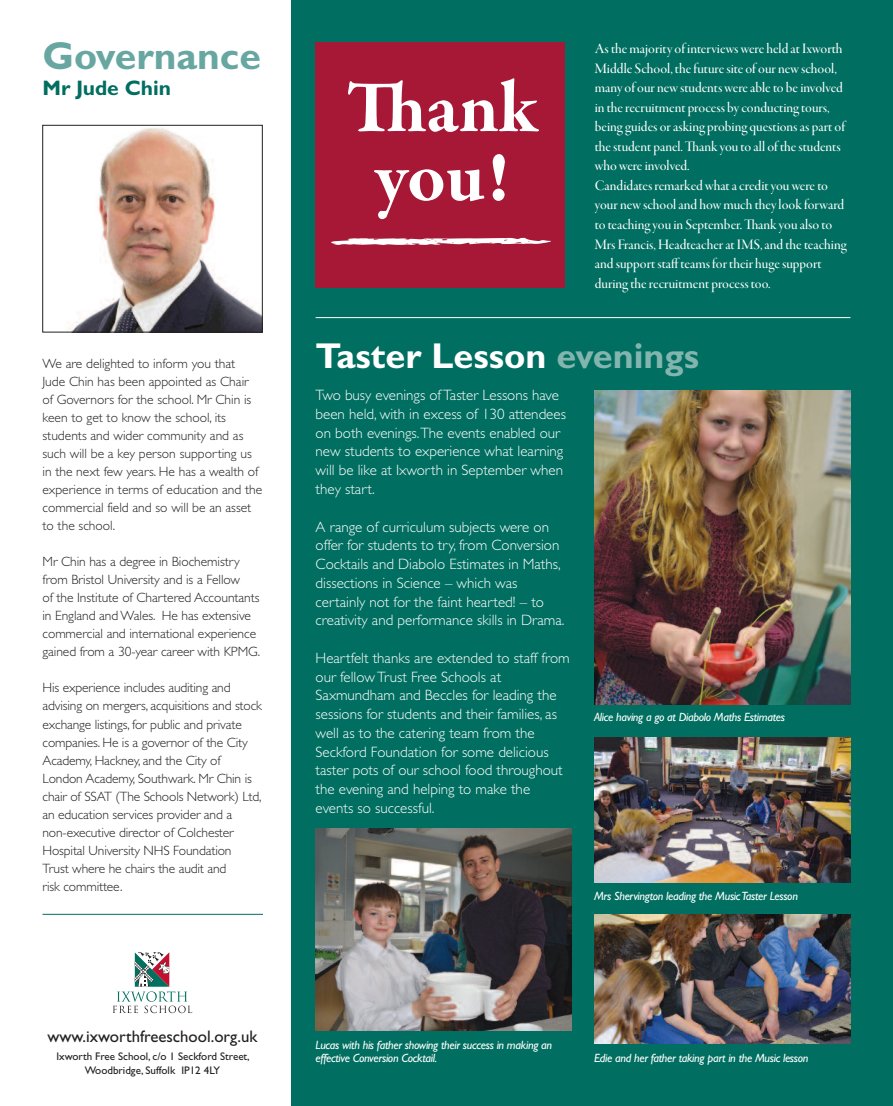
<style>
.page{position:relative;width:893px;height:1106px;background:#fff}
.page>*{position:absolute;margin:0;border:0;box-sizing:border-box;transform-origin:0 0}
.t1{font:700 75px/69px "Garamond Premr Pro";color:#fff;text-align:center}
.t2{font:700 39px "Gill Sans";color:#68a7a1}
.t3{font:700 36px "Gill Sans";color:#fff}
.t4{font:700 21px "Gill Sans";color:#006e60}
.t5{font:16.65px "Gill Sans";color:#231f20}
.t6{font:300 15px/18.8px "Gill Sans";color:#fff}
.t7{font:15px/19.5px "Garamond Premr Pro Med Disp";color:#fff}
.t8{font:300 13.5px/18px "Gill Sans";letter-spacing:-.005em;color:#231f20}
.t9{font:italic 12px/13.5px "Gill Sans";letter-spacing:-.025em;color:#fff}
.t10{font:11.1px/13.6px "Gill Sans";color:#231f20;text-align:center}
.s1{color:#83b5af}
</style>
<div class="page">
<div style="left:291px;top:0;width:602px;height:1106px;background:#006e60"></div>
<img style="left:67px;top:128px;width:193px;height:202px">
<div style="left:43px;top:125px;width:219px;height:207px;border:1px solid #231f20"></div>
<hr style="left:316px;top:317px;width:534px;height:1px;background:#fff">
<img style="left:316px;top:828px;width:255px;height:203px">
<img style="left:594px;top:390px;width:256px;height:314px">
<svg style="left:113px;top:952px;width:79px;height:61px"></svg>
<hr style="left:43px;top:914px;width:220px;height:1px;background:#006e60">
<div style="left:316px;top:43px;width:249px;height:245px;background:#a61836"></div>
<svg style="left:331px;top:238px;width:220px;height:7px;background:#e5bcc5"></svg>
<img style="left:594px;top:914px;width:256px;height:129px">
<img style="left:594px;top:737px;width:256px;height:145px">
<h2 class="t2" style="left:43px;top:41px;width:220px">Governance</h2>
<h3 class="t4" style="left:43px;top:80px;width:130px">Mr Jude Chin</h3>
<p class="t8" style="left:43px;top:356px;width:221px">We are delighted to inform you that<br>Jude Chin has been appointed as Chair of Governors for the school. Mr Chin is keen to get to know the school, its students and wider community and as such will be a key person supporting us in the next few years. He has a wealth of experience in terms of education and the commercial field and so will be an asset to the school.</p>
<p class="t8" style="left:43px;top:554px;width:219px">Mr Chin has a degree in Biochemistry from Bristol University and is a Fellow<br>of the Institute of Chartered Accountants in England and Wales. He has extensive commercial and international experience gained from a 30-year career with KPMG.</p>
<p class="t8" style="left:43px;top:680px;width:221px">His experience includes auditing and advising on mergers, acquisitions and stock exchange listings, for public and private companies. He is a governor of the City Academy, Hackney, and the City of London Academy, Southwark. Mr Chin is chair of SSAT (The Schools Network) Ltd, an education services provider and a non-executive director of Colchester Hospital University NHS Foundation<br>Trust where he chairs the audit and<br>risk committee.</p>
<p class="t5" style="left:48px;top:1030px;width:211px">www.ixworthfreeschool.org.uk</p>
<p class="t10" style="left:56px;top:1050px;width:195px">Ixworth Free School, c/o 1 Seckford Street,<br>Woodbridge, Suffolk IP12 4LY</p>
<h1 class="t1" style="left:346px;top:79px;width:194px">Thank you!</h1>
<p class="t7" style="left:595px;top:41px;width:253px">As themajority of interviews were held at Ixworth Middle School, thefuturesite of our new school, many of our new students wereableto beinvolved in therecruitment process byconducting tours, being guides orasking probing questionsas part of thestudent panel.Thank you to all of thestudents who wereinvolved.<br>Candidates remarked whatacredityou wereto your new schooland howmuch theylook forward to teaching you in September.Thank you also to Mrs Francis,Headteacherat IMS,and theteaching and support staffteams for their hugesupport during therecruitment process too.</p>
<h3 class="t3" style="left:316px;top:342px;width:385px">Taster Lesson <span class="s1">evenings</span></h3>
<p class="t6" style="left:316px;top:387px;width:252px">Two busy evenings ofTaster Lessons have been held, with in excess of 130 attendees on both evenings.The events enabled our new students to experience what learning will be like at Ixworth in September when they start.</p>
<p class="t6" style="left:316px;top:518px;width:250px">A range of curriculum subjects were on offer for students to try, from Conversion Cocktails and Diabolo Estimates in Maths, dissections in Science – which was certainly not for the faint hearted! – to creativity and performance skills in Drama.</p>
<p class="t6" style="left:316px;top:650px;width:256px">Heartfelt thanks are extended to staff from our fellowTrust Free Schools at Saxmundham and Beccles for leading the sessions for students and their families, as well as to the catering team from the Seckford Foundation for some delicious taster pots of our school food throughout the evening and helping to make the events so successful.</p>
<p class="t9" style="left:594px;top:711px;width:192px">Alice having a go at Diabolo Maths Estimates</p>
<p class="t9" style="left:594px;top:889px;width:205px">Mrs Shervington leading the MusicTaster Lesson</p>
<p class="t9" style="left:316px;top:1039px;width:238px">Lucas with his father showing their success in making an effective Conversion Cocktail.</p>
<p class="t9" style="left:594px;top:1052px;width:216px">Edie and her father taking part in the Music lesson</p>
</div>
